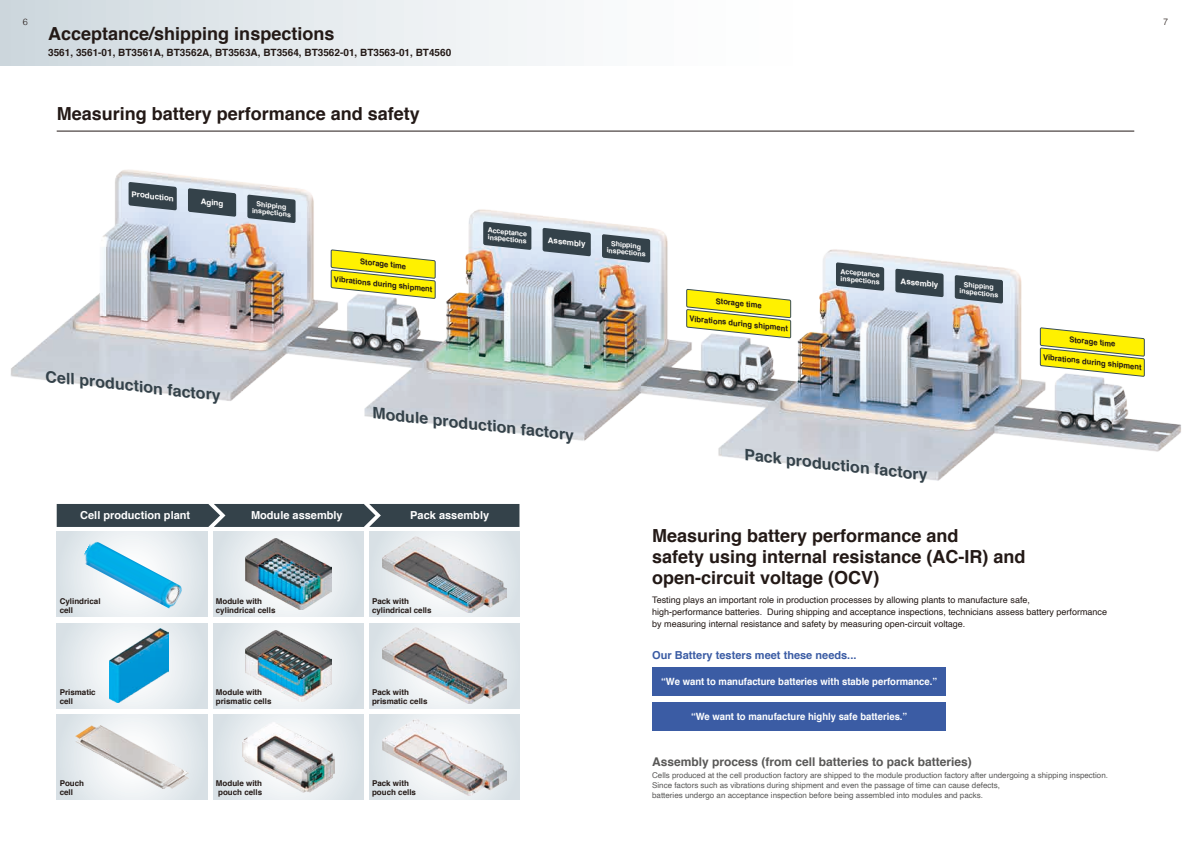
<style>
.page{position:relative;width:1191px;height:842px;background:#fff}
.page>*{position:absolute;margin:0;border:0;box-sizing:border-box;transform-origin:0 0}
.t1{font:700 18px/21px "Helvetica";color:#231916}
.t2{font:700 15.7px "Helvetica";color:#34424a}
.t3{font:700 12px "Helvetica";color:#595857}
.t4{font:700 11px "Helvetica";color:#fff}
.t5{font:700 11px "Helvetica";color:#3b5ca4}
.t6{font:700 10px "Helvetica";color:#fff;scale:.95 1}
.t7{font:700 10px "Helvetica";color:#231916}
.t8{font:9px/12px "Helvetica";color:#231916}
.t9{font:300 9px "Helvetica";color:#231916}
.t10{font:8px/10px "Helvetica";color:#595857}
.t11{font:700 8px/9px "Helvetica";color:#231916}
.t12{font:700 8px "Helvetica";color:#231916;scale:.96 1}
.t13{font:700 8px "Helvetica";color:#fff}
.t14{font:700 7px/7px "Helvetica";color:#fff;text-align:center}
</style>
<div class="page">
<img style="left:10px;top:170px;width:1171px;height:311px">
<svg style="left:129px;top:182px;width:48px;height:28px"></svg>
<svg style="left:188px;top:188px;width:48px;height:29px"></svg>
<svg style="left:247px;top:195px;width:48px;height:28px"></svg>
<svg style="left:483px;top:221px;width:48px;height:29px"></svg>
<svg style="left:542px;top:228px;width:49px;height:28px"></svg>
<svg style="left:602px;top:234px;width:48px;height:29px"></svg>
<svg style="left:836px;top:262px;width:48px;height:29px"></svg>
<svg style="left:895px;top:269px;width:48px;height:28px"></svg>
<svg style="left:954px;top:275px;width:49px;height:29px"></svg>
<svg style="left:330px;top:250px;width:106px;height:48px"></svg>
<svg style="left:686px;top:289px;width:105px;height:49px"></svg>
<svg style="left:1039px;top:328px;width:106px;height:48px"></svg>
<div style="left:0;top:0;width:1191px;height:65px;background:linear-gradient(to right,#d7dfe4,#fff)"></div>
<div style="left:57px;top:504px;width:462px;height:23px;background:#34424a"></div>
<svg style="left:57px;top:532px;width:150px;height:85px;background:#e0e7eb"></svg>
<img style="left:80px;top:539px;width:104px;height:71px">
<svg style="left:213px;top:532px;width:150px;height:85px;background:#e1e7eb"></svg>
<img style="left:245px;top:539px;width:86px;height:71px">
<div style="left:369px;top:532px;width:150px;height:85px;background:linear-gradient(to right,#e4eaee,#e5ebee)"></div>
<img style="left:382px;top:536px;width:124px;height:77px">
<svg style="left:57px;top:623px;width:150px;height:85px;background:#e3e9ed"></svg>
<img style="left:110px;top:629px;width:59px;height:73px">
<svg style="left:213px;top:623px;width:150px;height:85px;background:#e1e7eb"></svg>
<img style="left:245px;top:630px;width:86px;height:71px">
<div style="left:369px;top:623px;width:150px;height:85px;background:linear-gradient(to right,#e4eaee,#e5ebee)"></div>
<img style="left:382px;top:627px;width:124px;height:77px">
<svg style="left:57px;top:714px;width:150px;height:85px;background:#e1e8ec"></svg>
<img style="left:75px;top:726px;width:114px;height:62px">
<svg style="left:213px;top:714px;width:150px;height:85px;background:#e1e7eb"></svg>
<img style="left:242px;top:721px;width:92px;height:71px">
<div style="left:369px;top:714px;width:150px;height:85px;background:linear-gradient(to right,#e5ebee,#e5ebee)"></div>
<img style="left:382px;top:719px;width:124px;height:76px">
<hr style="left:57px;top:131px;width:1077px;height:1px;background:#231916">
<div style="left:652px;top:667px;width:294px;height:28px;background:#3b5ca4"></div>
<div style="left:652px;top:702px;width:294px;height:28px;background:#3b5ca4"></div>
<p class="t9" style="left:23px;top:14px;width:7px">6</p>
<p class="t9" style="left:1163px;top:14px;width:7px">7</p>
<h1 class="t1" style="left:48px;top:23px;width:288px">Acceptance/shipping inspections</h1>
<p class="t7" style="left:48px;top:44px;width:404px">3561, 3561-01, BT3561A, BT3562A, BT3563A, BT3564, BT3562-01, BT3563-01, BT4560</p>
<h1 class="t1" style="left:57px;top:103px;width:365px">Measuring battery performance and safety</h1>
<p class="t13" style="left:132px;top:187px;width:44px;rotate:6deg">Production</p>
<p class="t13" style="left:202px;top:195px;width:24px;rotate:6deg">Aging</p>
<p class="t14" style="left:253px;top:200px;width:41px;rotate:6deg">Shipping inspections</p>
<h2 class="t2" style="left:47px;top:364px;width:178px;rotate:6deg">Cell production factory</h2>
<p class="t12" style="left:361px;top:255px;width:50px;rotate:6deg">Storage time</p>
<p class="t12" style="left:335px;top:272px;width:105px;rotate:6deg">Vibrations during shipment</p>
<p class="t14" style="left:488px;top:226px;width:42px;text-align:left;rotate:6deg">Acceptance inspections</p>
<p class="t13" style="left:549px;top:234px;width:40px;rotate:6deg">Assembly</p>
<p class="t14" style="left:608px;top:240px;width:41px;rotate:6deg">Shipping inspections</p>
<h2 class="t2" style="left:374px;top:401px;width:205px;rotate:6deg">Module production factory</h2>
<h3 class="t4" style="left:80px;top:507px;width:112px">Cell production plant</h3>
<h3 class="t4" style="left:251px;top:507px;width:93px">Module assembly</h3>
<h3 class="t4" style="left:410px;top:507px;width:80px">Pack assembly</h3>
<p class="t12" style="left:716px;top:294px;width:50px;rotate:6deg">Storage time</p>
<p class="t12" style="left:690px;top:312px;width:105px;rotate:6deg">Vibrations during shipment</p>
<p class="t14" style="left:841px;top:268px;width:42px;text-align:left;rotate:6deg">Acceptance inspections</p>
<p class="t13" style="left:901px;top:274px;width:40px;rotate:6deg">Assembly</p>
<p class="t14" style="left:960px;top:280px;width:41px;rotate:6deg">Shipping inspections</p>
<h2 class="t2" style="left:746px;top:442px;width:186px;rotate:6deg">Pack production factory</h2>
<h1 class="t1" style="left:652px;top:526px;width:375px">Measuring battery performance and<br>safety using internal resistance (AC-IR) and open-circuit voltage (OCV)</h1>
<p class="t12" style="left:1070px;top:333px;width:50px;rotate:6deg">Storage time</p>
<p class="t12" style="left:1044px;top:350px;width:105px;rotate:6deg">Vibrations during shipment</p>
<p class="t11" style="left:60px;top:596px;width:42px">Cylindrical cell</p>
<p class="t11" style="left:216px;top:596px;width:61px">Module with cylindrical cells</p>
<p class="t11" style="left:372px;top:596px;width:61px">Pack with cylindrical cells</p>
<p class="t11" style="left:60px;top:688px;width:38px">Prismatic cell</p>
<p class="t11" style="left:216px;top:688px;width:57px">Module with prismatic cells</p>
<p class="t11" style="left:372px;top:688px;width:57px">Pack with prismatic cells</p>
<p class="t11" style="left:60px;top:779px;width:26px">Pouch cell</p>
<p class="t11" style="left:216px;top:779px;width:48px">Module with pouch cells</p>
<p class="t11" style="left:372px;top:779px;width:46px">Pack with pouch cells</p>
<p class="t8" style="left:652px;top:594px;width:456px">Testing plays an important role in production processes by allowing plants to manufacture safe,<br>high-performance batteries. During shipping and acceptance inspections, technicians assess battery performance by measuring internal resistance and safety by measuring open-circuit voltage.</p>
<h3 class="t5" style="left:652px;top:646px;width:206px">Our Battery testers meet these needs...</h3>
<p class="t6" style="left:661px;top:673px;width:292px">“We want to manufacture batteries with stable performance.”</p>
<p class="t6" style="left:691px;top:708px;width:229px">“We want to manufacture highly safe batteries.”</p>
<h3 class="t3" style="left:652px;top:752px;width:321px">Assembly process (from cell batteries to pack batteries)</h3>
<p class="t10" style="left:652px;top:771px;width:457px">Cells produced at the cell production factory are shipped to the module production factory after undergoing a shipping inspection.<br>Since factors such as vibrations during shipment and even the passage of time can cause defects,<br>batteries undergo an acceptance inspection before being assembled into modules and packs.</p>
</div>
